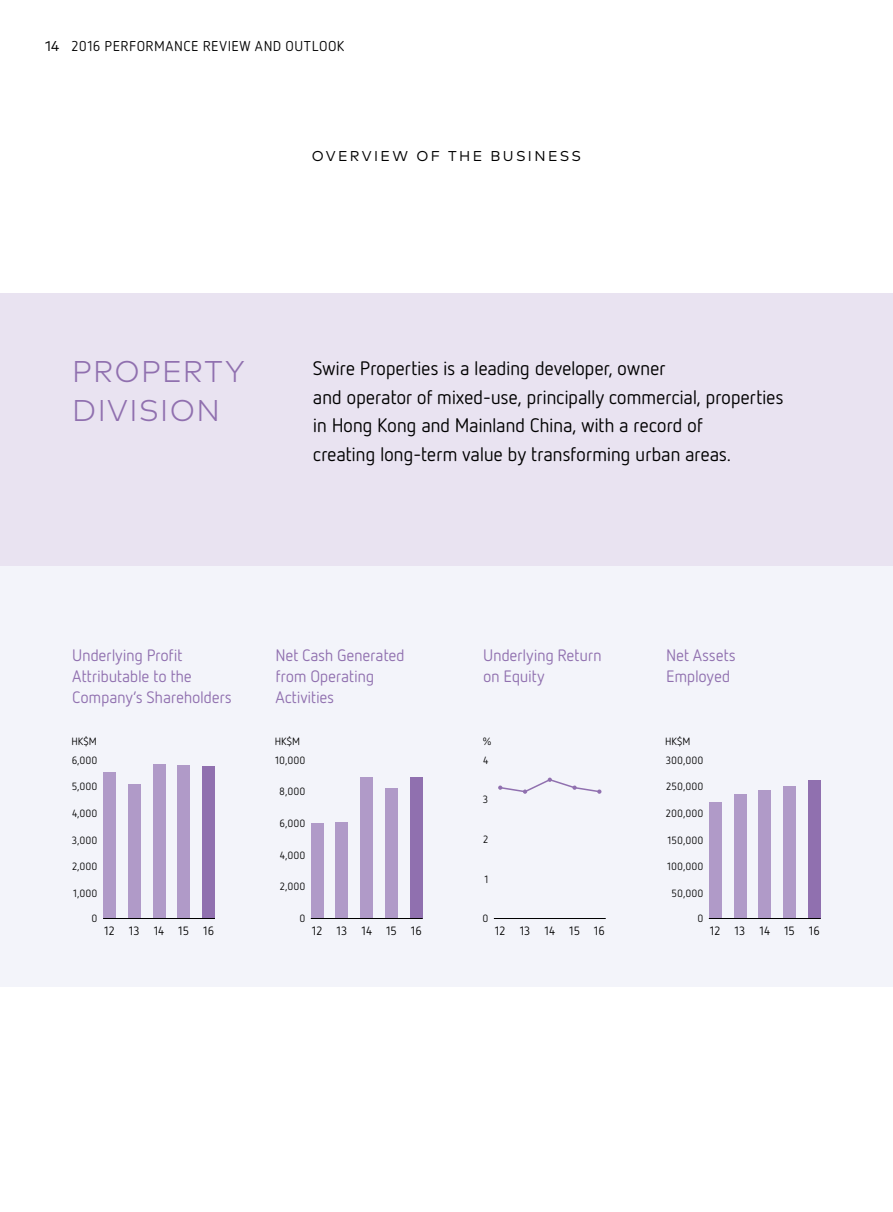
<style>
.page{position:relative;width:893px;height:1212px;background:#fff}
.page>*{position:absolute;margin:0;border:0;box-sizing:border-box;transform-origin:0 0}
.t1{font:300 30px/39px "Mark OT";letter-spacing:.045em;color:#9070af}
.t2{font:19.5px/28.5px "Netto OT";letter-spacing:-.02em;color:#000}
.t3{font:16.5px/21px "Netto OT";letter-spacing:-.02em;color:#9070af}
.t4{font:14.25px "Netto OT";letter-spacing:.03em;color:#000}
.t5{font:14.25px "Mark OT";color:#000}
.t6{font:12px "Netto OT";color:#000}
.t7{font:10.5px "Netto OT";color:#000}
</style>
<div class="page">
<div style="left:0;top:293px;width:893px;height:693px;background:#f3f4fa"></div>
<div style="left:0;top:293px;width:893px;height:273px;background:#e9e3f1"></div>
<div style="left:103px;top:772px;width:13px;height:146px;background:#b09ac8"></div>
<div style="left:128px;top:784px;width:13px;height:134px;background:#b09ac8"></div>
<div style="left:153px;top:764px;width:12px;height:154px;background:#b09ac8"></div>
<div style="left:177px;top:765px;width:13px;height:153px;background:#b09ac8"></div>
<div style="left:202px;top:766px;width:13px;height:152px;background:#9070af"></div>
<hr style="left:103px;top:918px;width:112px;height:1px;background:#000">
<div style="left:311px;top:823px;width:13px;height:95px;background:#b09ac8"></div>
<div style="left:336px;top:822px;width:12px;height:96px;background:#b09ac8"></div>
<div style="left:360px;top:777px;width:13px;height:141px;background:#b09ac8"></div>
<div style="left:385px;top:788px;width:13px;height:130px;background:#b09ac8"></div>
<div style="left:410px;top:777px;width:13px;height:141px;background:#9070af"></div>
<hr style="left:311px;top:918px;width:112px;height:1px;background:#000">
<svg style="left:498px;top:777px;width:103px;height:17px"></svg>
<hr style="left:494px;top:918px;width:112px;height:1px;background:#000">
<div style="left:709px;top:802px;width:13px;height:116px;background:#b09ac8"></div>
<div style="left:734px;top:794px;width:12px;height:124px;background:#b09ac8"></div>
<div style="left:758px;top:790px;width:13px;height:128px;background:#b09ac8"></div>
<div style="left:783px;top:786px;width:13px;height:132px;background:#b09ac8"></div>
<div style="left:808px;top:780px;width:13px;height:138px;background:#9070af"></div>
<hr style="left:709px;top:918px;width:112px;height:1px;background:#000">
<p class="t5" style="left:45px;top:37px;width:16px">14</p>
<p class="t4" style="left:72px;top:37px;width:274px">2016 PERFORMANCE REVIEW AND OUTLOOK</p>
<p class="t5" style="left:312px;top:147px;width:12px">OVERVIE</p>
<p class="t5" style="left:393px;top:147px;width:36px">W OF</p>
<p class="t5" style="left:448px;top:147px;width:67px">THE BUSINESS</p>
<h1 class="t1" style="left:72px;top:352px;width:174px">PROPERTY<br>DIVISION</h1>
<p class="t2" style="left:313px;top:354px;width:472px">Swire Properties is a leading developer, owner<br>and operator of mixed-use, principally commercial, properties in Hong Kong and Mainland China, with a record of<br>creating long-term value by transforming urban areas.</p>
<p class="t3" style="left:72px;top:644px;width:161px">Underlying Profit<br>Attributable to the<br>Company’s Shareholders</p>
<p class="t3" style="left:276px;top:644px;width:131px">Net Cash Generated from Operating<br>Activities</p>
<p class="t3" style="left:483px;top:644px;width:120px">Underlying Return on Equity</p>
<p class="t3" style="left:666px;top:644px;width:71px">Net Assets<br>Employed</p>
<p class="t7" style="left:71px;top:735px;width:27px">HK$M</p>
<p class="t7" style="left:275px;top:735px;width:27px">HK$M</p>
<p class="t7" style="left:482px;top:735px;width:11px">%</p>
<p class="t7" style="left:665px;top:735px;width:27px">HK$M</p>
<p class="t7" style="left:72px;top:753px;width:27px">6,000</p>
<p class="t7" style="left:275px;top:753px;width:32px">10,000</p>
<p class="t7" style="left:483px;top:753px;width:7px">4</p>
<p class="t7" style="left:666px;top:753px;width:39px">300,000</p>
<p class="t7" style="left:72px;top:780px;width:27px">5,000</p>
<p class="t7" style="left:279px;top:785px;width:28px">8,000</p>
<p class="t7" style="left:483px;top:793px;width:7px">3</p>
<p class="t7" style="left:666px;top:780px;width:39px">250,000</p>
<p class="t7" style="left:72px;top:807px;width:27px">4,000</p>
<p class="t7" style="left:279px;top:817px;width:27px">6,000</p>
<p class="t7" style="left:666px;top:807px;width:39px">200,000</p>
<p class="t7" style="left:72px;top:833px;width:27px">3,000</p>
<p class="t7" style="left:483px;top:833px;width:7px">2</p>
<p class="t7" style="left:667px;top:833px;width:37px">150,000</p>
<p class="t7" style="left:280px;top:849px;width:27px">4,000</p>
<p class="t7" style="left:72px;top:860px;width:27px">2,000</p>
<p class="t7" style="left:73px;top:887px;width:26px">1,000</p>
<p class="t7" style="left:280px;top:880px;width:27px">2,000</p>
<p class="t7" style="left:484px;top:872px;width:6px">1</p>
<p class="t7" style="left:667px;top:860px;width:38px">100,000</p>
<p class="t7" style="left:671px;top:887px;width:33px">50,000</p>
<p class="t7" style="left:92px;top:912px;width:7px">0</p>
<p class="t7" style="left:299px;top:912px;width:7px">0</p>
<p class="t7" style="left:482px;top:912px;width:7px">0</p>
<p class="t7" style="left:697px;top:912px;width:7px">0</p>
<p class="t6" style="left:104px;top:923px;width:111px">12 13 14 15 16</p>
<p class="t6" style="left:312px;top:923px;width:111px">12 13 14 15 16</p>
<p class="t6" style="left:495px;top:923px;width:111px">12 13 14 15 16</p>
<p class="t6" style="left:710px;top:923px;width:111px">12 13 14 15 16</p>
</div>
